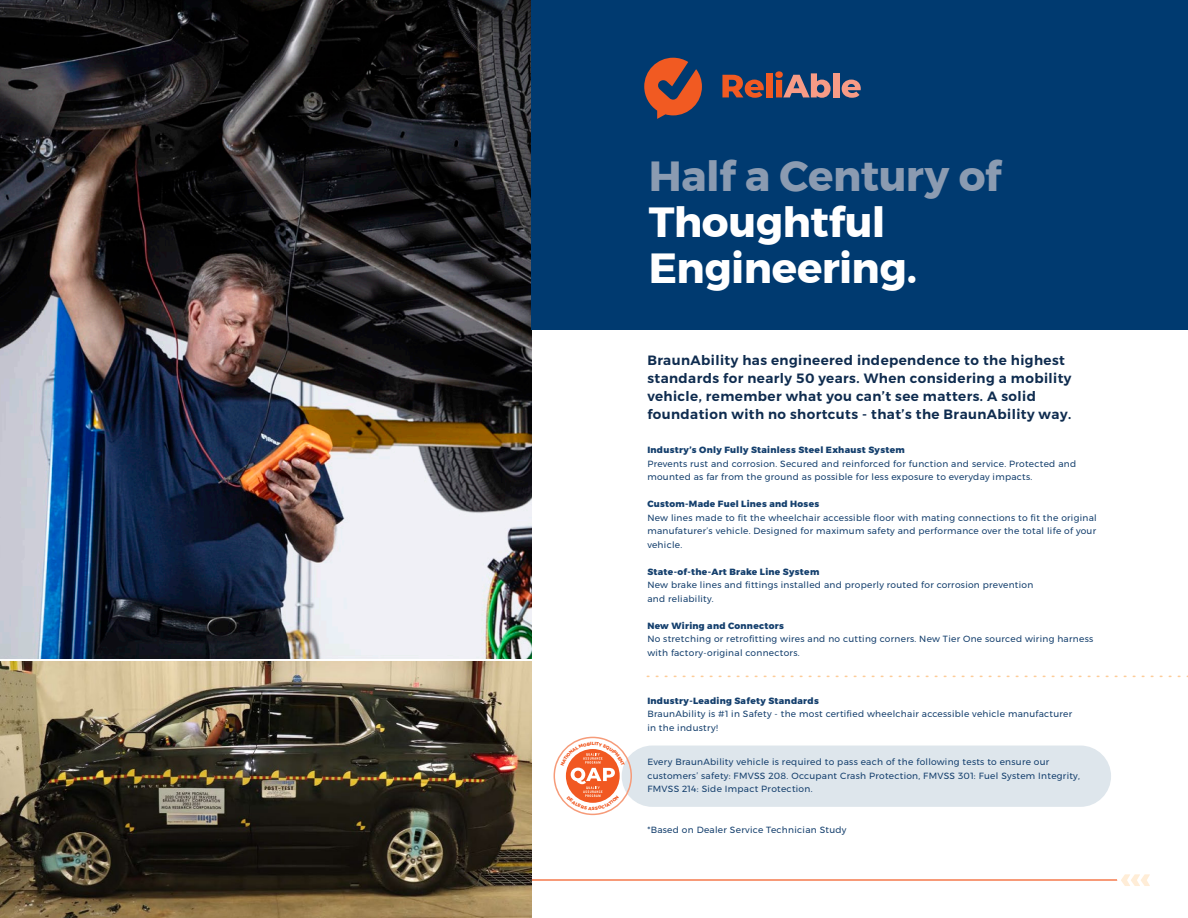
<style>
.page{position:relative;width:1188px;height:918px;background:#fff}
.page>*{position:absolute;margin:0;border:0;box-sizing:border-box;transform-origin:0 0}
.t1{font:700 42px/46.3px "Montserrat";letter-spacing:-.01em;color:#fff}
.t2{font:700 42px "Montserrat";letter-spacing:-.01em;color:#8b9bb1}
.t3{font:600 13.5px/18px "Montserrat";letter-spacing:.03em;color:#0f2c4f}
.t4{font:9px/13.5px "Montserrat";letter-spacing:.03em;color:#143f6d}
.t5{font:800 9px "Montserrat";letter-spacing:.03em;color:#143f6d}
</style>
<div class="page">
<img style="left:0;top:0;width:531px;height:659px">
<div style="left:531px;top:0;width:657px;height:329px;background:#003a70"></div>
<svg style="left:644px;top:58px;width:58px;height:61px"></svg>
<svg style="left:722px;top:75px;width:42px;height:23px"></svg>
<div style="left:766px;top:73px;width:6px;height:24px;background:#f15a22"></div>
<svg style="left:775px;top:71px;width:56px;height:27px"></svg>
<div style="left:833px;top:73px;width:6px;height:24px;background:#f79b86"></div>
<svg style="left:842px;top:80px;width:19px;height:18px"></svg>
<svg style="left:531px;top:874px;width:619px;height:12px"></svg>
<img style="left:0;top:661px;width:531px;height:257px">
<div style="left:622px;top:746px;width:489px;height:61px;background:#dee6ec;border-radius:31px"></div>
<svg style="left:647px;top:676px;width:541px;height:1px"></svg>
<svg style="left:554px;top:737px;width:78px;height:78px"></svg>
<h1 class="t2" style="left:649px;top:142px;width:354px">Half a Century of</h1>
<h1 class="t1" style="left:649px;top:199px;width:270px">Thoughtful<br>Engineering.</h1>
<h2 class="t3" style="left:647px;top:351px;width:426px">BraunAbility has engineered independence to the highest standards for nearly 50 years. When considering a mobility vehicle, remember what you can’t see matters. A solid foundation with no shortcuts - that’s the BraunAbility way.</h2>
<p class="t5" style="left:647px;top:443px;width:259px">Industry’s Only Fully Stainless Steel Exhaust System</p>
<p class="t4" style="left:647px;top:457px;width:430px">Prevents rust and corrosion. Secured and reinforced for function and service. Protected and mounted as far from the ground as possible for less exposure to everyday impacts.</p>
<p class="t5" style="left:647px;top:497px;width:173px">Custom-Made Fuel Lines and Hoses</p>
<p class="t4" style="left:647px;top:511px;width:451px;text-align:justify">New lines made to fit the wheelchair accessible floor with mating connections to fit the original manufaturer’s vehicle. Designed for maximum safety and performance over the total life of your vehicle.</p>
<p class="t5" style="left:647px;top:564px;width:174px">State-of-the-Art Brake Line System</p>
<p class="t4" style="left:647px;top:578px;width:387px">New brake lines and fittings installed and properly routed for corrosion prevention and reliability.</p>
<p class="t5" style="left:647px;top:618px;width:138px">New Wiring and Connectors</p>
<p class="t4" style="left:647px;top:632px;width:447px">No stretching or retrofitting wires and no cutting corners. New Tier One sourced wiring harness with factory-original connectors.</p>
<p class="t5" style="left:647px;top:693px;width:173px">Industry-Leading Safety Standards</p>
<p class="t4" style="left:647px;top:707px;width:426px">BraunAbility is #1 in Safety - the most certified wheelchair accessible vehicle manufacturer in the industry!</p>
<p class="t4" style="left:647px;top:755px;width:434px">Every BraunAbility vehicle is required to pass each of the following tests to ensure our customers’ safety: FMVSS 208. Occupant Crash Protection, FMVSS 301: Fuel System Integrity,<br>FMVSS 214: Side Impact Protection.</p>
<p class="t4" style="left:647px;top:823px;width:201px">*Based on Dealer Service Technician Study</p>
</div>
